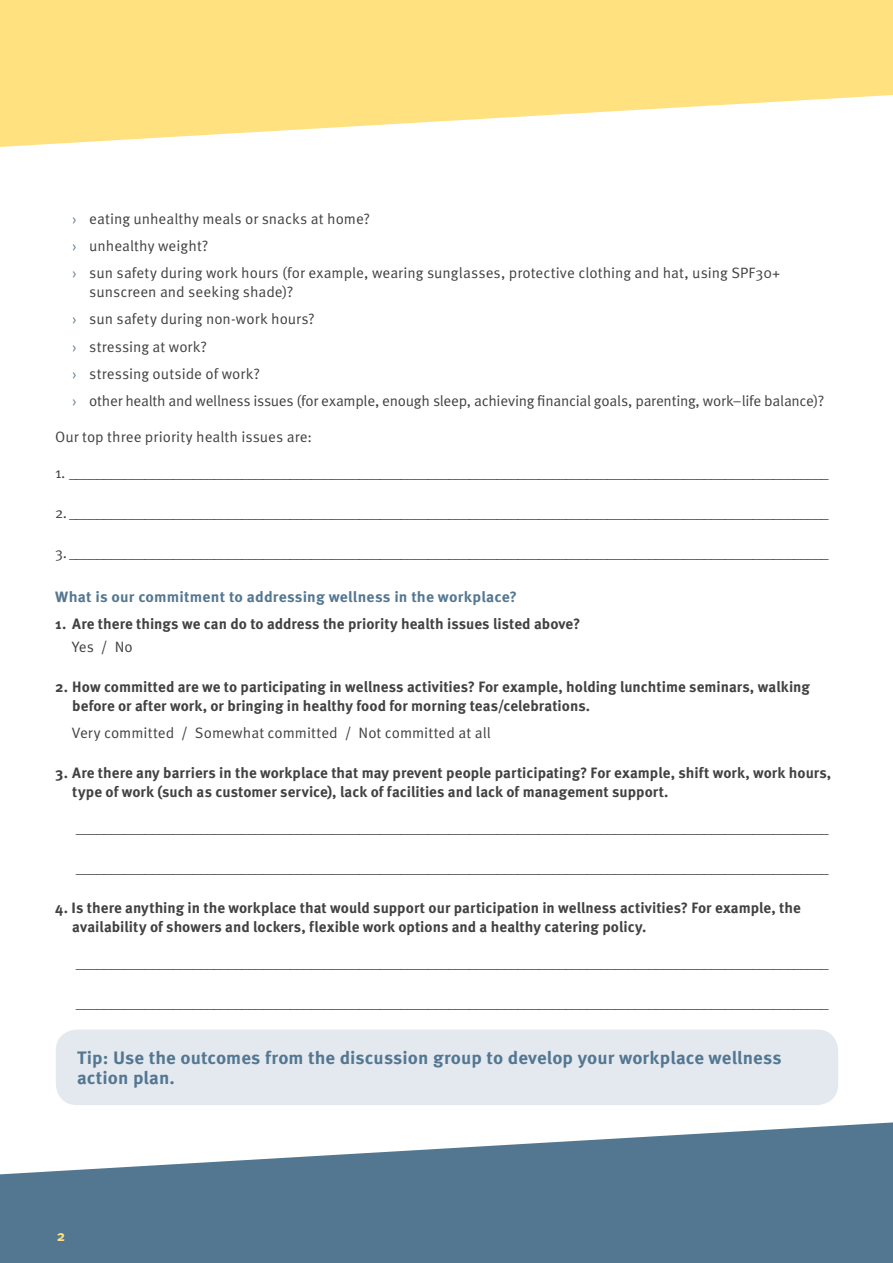
<style>
.page{position:relative;width:893px;height:1263px;background:#fff}
.page>*{position:absolute;margin:0;border:0;box-sizing:border-box;transform-origin:0 0}
.t1{font:700 18px/19.5px "Meta Pro";letter-spacing:.005em;color:#547791;scale:1.04 1}
.t2{font:15px/27.3px "Meta Pro";color:#414042}
.t3{font:700 15px/18.8px "Meta Pro";color:#414042}
.t4{font:700 15px "Meta Pro";letter-spacing:.01em;color:#547791;scale:1.04 1}
.t5{font:700 15px "Meta Pro";color:#ffe180}
.s1{color:#658098}
</style>
<div class="page">
<svg style="left:0;top:1122px;width:893px;height:141px;fill:#547791"></svg>
<svg style="left:0;top:0;width:893px;height:147px;fill:#ffe180"></svg>
<div style="left:56px;top:1029px;width:782px;height:76px;background:#e4e9f0;border-radius:21px"></div>
<p class="t2" style="left:72px;top:206px;width:710px"><span class="s1">›</span> eating unhealthy meals or snacks at home?<br><span class="s1">›</span> unhealthy weight?<br><span class="s1">›</span> sun safety during work hours (for example, wearing sunglasses, protective clothing and hat, using SPF30+</p>
<p class="t2" style="left:72px;top:279px;width:753px;text-indent:17px">sunscreen and seeking shade)?<br><span class="s1">›</span> sun safety during non-work hours?<br><span class="s1">›</span> stressing at work?<br><span class="s1">›</span> stressing outside of work?<br><span class="s1">›</span> other health and wellness issues (for example, enough sleep, achieving financial goals, parenting, work–life balance)?</p>
<p class="t2" style="left:55px;top:424px;width:258px">Our top three priority health issues are:</p>
<p class="t2" style="left:55px;top:459px;width:775px">1. ______________________________________________________________________________________________________________</p>
<p class="t2" style="left:55px;top:499px;width:775px">2. ______________________________________________________________________________________________________________</p>
<p class="t2" style="left:55px;top:539px;width:775px">3. ______________________________________________________________________________________________________________</p>
<p class="t4" style="left:55px;top:587px;width:446px">What is our commitment to addressing wellness in the workplace?</p>
<p class="t3" style="left:55px;top:615px;width:526px">1. Are there things we can do to address the priority health issues listed above?</p>
<p class="t2" style="left:72px;top:634px;width:62px">Yes / No</p>
<p class="t3" style="left:72px;top:678px;width:739px;text-indent:-17px">2. How committed are we to participating in wellness activities? For example, holding lunchtime seminars, walking before or after work, or bringing in healthy food for morning teas/celebrations.</p>
<p class="t2" style="left:72px;top:720px;width:420px">Very committed / Somewhat committed / Not committed at all</p>
<p class="t3" style="left:72px;top:764px;width:760px;text-indent:-17px">3. Are there any barriers in the workplace that may prevent people participating? For example, shift work, work hours, type of work (such as customer service), lack of facilities and lack of management support.</p>
<p class="t2" style="left:76px;top:815px;width:754px">_____________________________________________________________________________________________________________</p>
<p class="t2" style="left:76px;top:855px;width:754px">_____________________________________________________________________________________________________________</p>
<p class="t3" style="left:72px;top:899px;width:730px;text-indent:-17px">4. Is there anything in the workplace that would support our participation in wellness activities? For example, the availability of showers and lockers, flexible work options and a healthy catering policy.</p>
<p class="t2" style="left:76px;top:949px;width:754px">_____________________________________________________________________________________________________________</p>
<p class="t2" style="left:76px;top:989px;width:754px">_____________________________________________________________________________________________________________</p>
<p class="t1" style="left:77px;top:1049px;width:679px">Tip: Use the outcomes from the discussion group to develop your workplace wellness action plan.</p>
<p class="t5" style="left:57px;top:1227px;width:10px">2</p>
</div>
